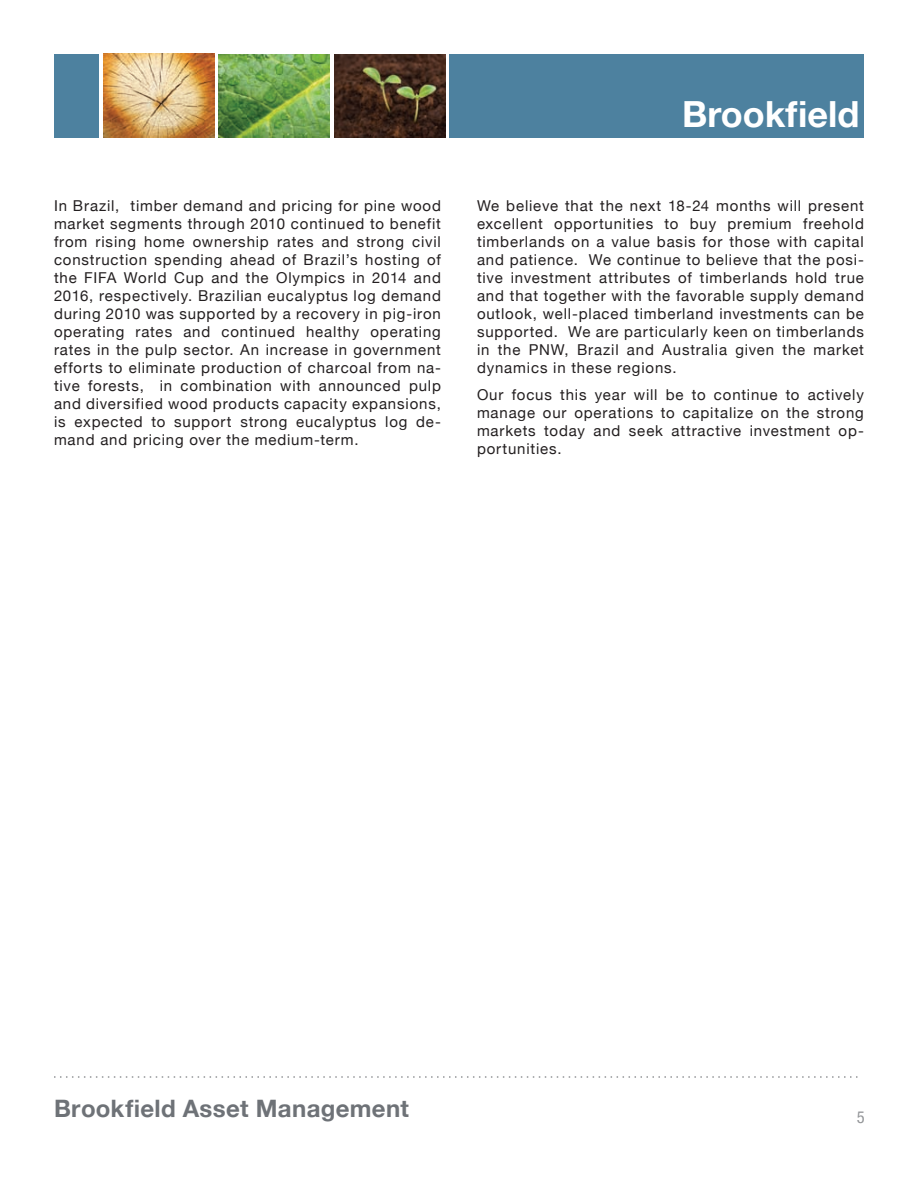
<style>
.page{position:relative;width:918px;height:1188px;background:#fff}
.page>*{position:absolute;margin:0;border:0;box-sizing:border-box;transform-origin:0 0}
.t1{font:700 36px "Helvetica Neue";color:#fff}
.t2{font:700 24px "Helvetica Neue";letter-spacing:.015em;color:#6e7277}
.t3{font:condensed 16.5px "Helvetica Neue LT Std";color:#939598}
.t4{font:15px/18px "Helvetica Neue";letter-spacing:.055em;color:#231f20;text-align:justify}
</style>
<div class="page">
<svg style="left:54px;top:1076px;width:804px;height:2px"></svg>
<div style="left:450px;top:54px;width:414px;height:84px;background:#4d819f"></div>
<img style="left:103px;top:54px;width:112px;height:84px">
<img style="left:334px;top:54px;width:112px;height:84px">
<img style="left:219px;top:54px;width:111px;height:84px">
<div style="left:54px;top:54px;width:45px;height:84px;background:#4d819f"></div>
<h1 class="t1" style="left:682px;top:92px;width:179px">Brookfield</h1>
<p class="t4" style="left:54px;top:197px;width:388px">In Brazil, timber demand and pricing for pine wood market segments through 2010 continued to benefit from rising home ownership rates and strong civil construction spending ahead of Brazil’s hosting of the FIFA World Cup and the Olympics in 2014 and 2016, respectively. Brazilian eucalyptus log demand during 2010 was supported by a recovery in pig-iron operating rates and continued healthy operating rates in the pulp sector. An increase in government efforts to eliminate production of charcoal from na&shy;tive forests, in combination with announced pulp and diversified wood products capacity expansions, is expected to support strong eucalyptus log de&shy;mand and pricing over the medium-term.</p>
<p class="t4" style="left:477px;top:196px;width:388px">We believe that the next 18-24 months will present excellent opportunities to buy premium freehold timberlands on a value basis for those with capital and patience. We continue to believe that the posi&shy;tive investment attributes of timberlands hold true and that together with the favorable supply demand outlook, well-placed timberland investments can be supported. We are particularly keen on timberlands in the PNW, Brazil and Australia given the market dynamics in these regions.</p>
<p class="t4" style="left:477px;top:385px;width:388px">Our focus this year will be to continue to actively manage our operations to capitalize on the strong markets today and seek attractive investment op&shy;portunities.</p>
<h2 class="t2" style="left:54px;top:1094px;width:357px">Brookfield Asset Management</h2>
<p class="t3" style="left:857px;top:1107px;width:9px">5</p>
</div>
